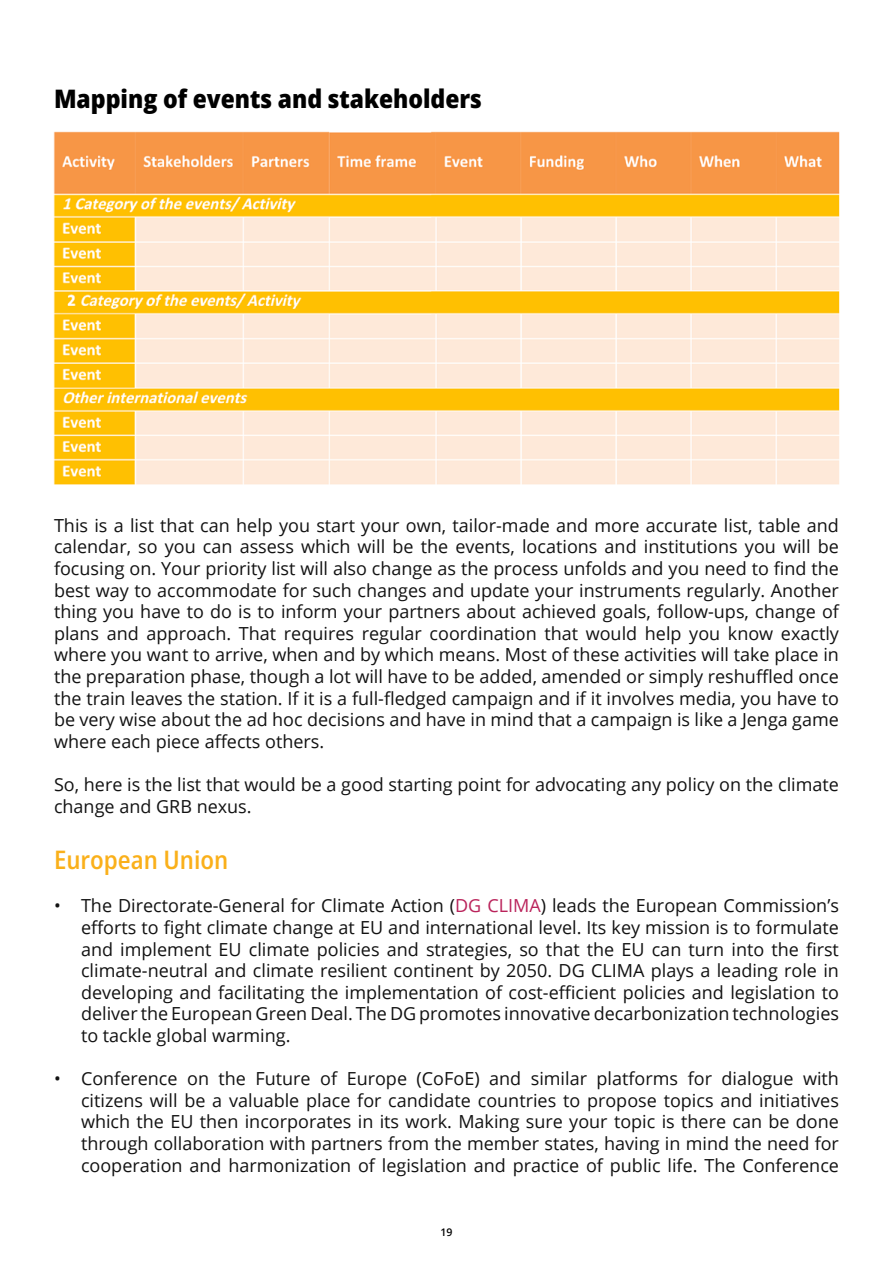
<style>
.page{position:relative;width:893px;height:1263px;background:#fff}
.page>*{position:absolute;margin:0;border:0;box-sizing:border-box;transform-origin:0 0}
.t1{font:800 semi-condensed 25.5px "Open Sans";color:#000}
.t2{font:600 semi-condensed 25.5px "Open Sans";color:#fab01a}
.t3{font:18px/21.6px "Open Sans";color:#121212;text-align:justify}
.t4{font:600 10.5px "Open Sans";color:#000}
.s1{color:#ba235b}
</style>
<div class="page">
<img style="left:53px;top:131px;width:787px;height:354px">
<h1 class="t1" style="left:54px;top:80px;width:429px">Mapping of events and stakeholders</h1>
<p class="t3" style="left:54px;top:514px;width:786px">This is a list that can help you start your own, tailor-made and more accurate list, table and calendar, so you can assess which will be the events, locations and institutions you will be focusing on. Your priority list will also change as the process unfolds and you need to find the best way to accommodate for such changes and update your instruments regularly. Another thing you have to do is to inform your partners about achieved goals, follow-ups, change of plans and approach. That requires regular coordination that would help you know exactly where you want to arrive, when and by which means. Most of these activities will take place in the preparation phase, though a lot will have to be added, amended or simply reshuffled once the train leaves the station. If it is a full-fledged campaign and if it involves media, you have to be very wise about the ad hoc decisions and have in mind that a campaign is like a Jenga game where each piece affects others.</p>
<p class="t3" style="left:54px;top:773px;width:786px">So, here is the list that would be a good starting point for advocating any policy on the climate change and GRB nexus.</p>
<h1 class="t2" style="left:54px;top:842px;width:176px">European Union</h1>
<p class="t3" style="left:81px;top:894px;width:759px;text-indent:-27px">• The Directorate-General for Climate Action (<span class="s1">DG CLIMA</span>) leads the European Commission’s efforts to fight climate change at EU and international level. Its key mission is to formulate and implement EU climate policies and strategies, so that the EU can turn into the first climate-neutral and climate resilient continent by 2050. DG CLIMA plays a leading role in developing and facilitating the implementation of cost-efficient policies and legislation to deliver the European Green Deal. The DG promotes innovative decarbonization technologies to tackle global warming.</p>
<p class="t3" style="left:81px;top:1067px;width:759px;text-indent:-27px">• Conference on the Future of Europe (CoFoE) and similar platforms for dialogue with citizens will be a valuable place for candidate countries to propose topics and initiatives which the EU then incorporates in its work. Making sure your topic is there can be done through collaboration with partners from the member states, having in mind the need for cooperation and harmonization of legislation and practice of public life. The Conference</p>
<p class="t4" style="left:440px;top:1224px;width:14px">19</p>
</div>
